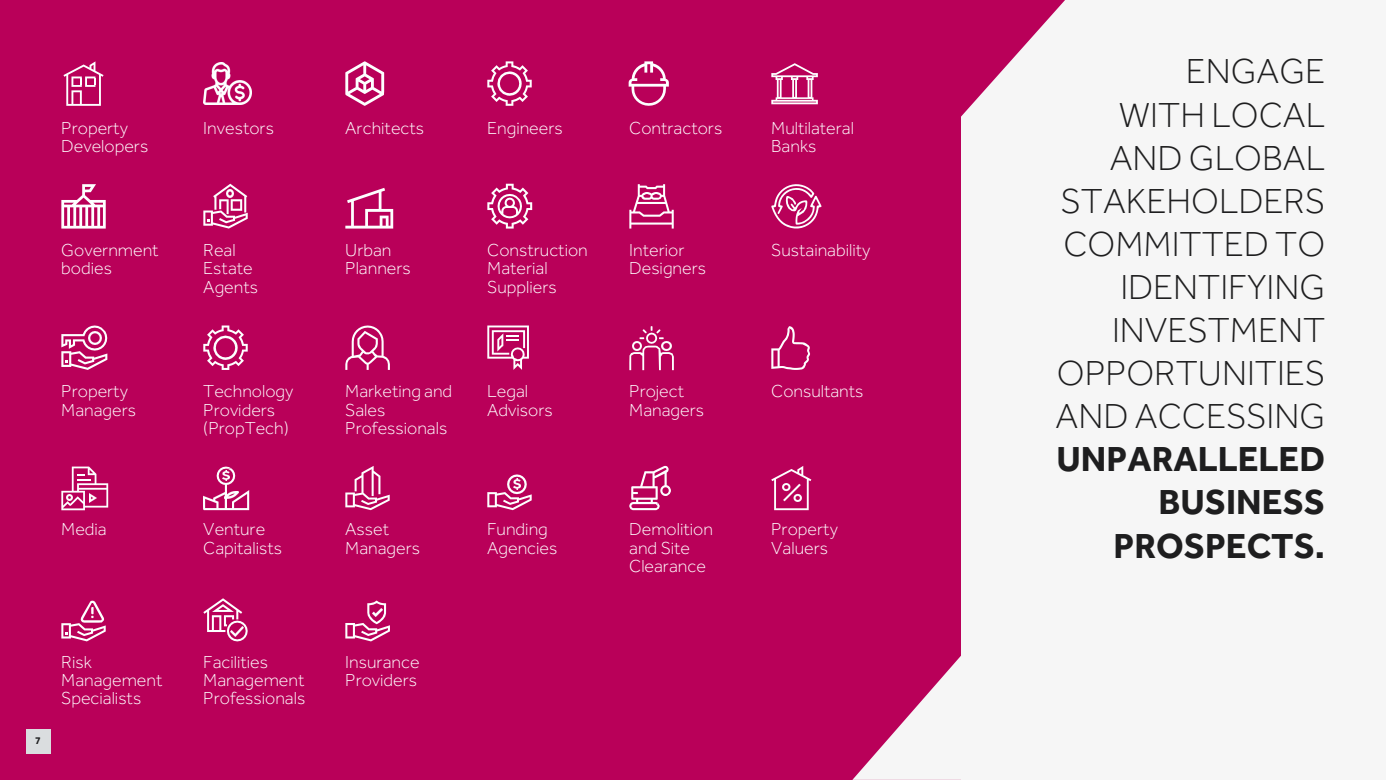
<style>
.page{position:relative;width:1386px;height:780px;background:#fff}
.page>*{position:absolute;margin:0;border:0;box-sizing:border-box;transform-origin:0 0}
.t1{font:300 35.88px/43.1px "Effra";color:#1e1e1f;text-align:right}
.t2{font:700 35.88px/43.1px "Effra";color:#1e1e1f;text-align:right}
.t3{font:300 17.94px/18.4px "Effra";color:#fff}
.t4{font:700 10.5px "Effra";color:#1e1e1f}
.s1{font-weight:700}
</style>
<div class="page">
<div style="left:959px;top:0;width:426px;height:779px;background:#f6f6f6"></div>
<div style="left:0;top:0;width:959px;height:779px;background:#b90059"></div>
<svg style="left:63px;top:61px;width:41px;height:45px"></svg>
<img style="left:203px;top:63px;width:48px;height:41px">
<svg style="left:61px;top:184px;width:45px;height:44px"></svg>
<svg style="left:345px;top:61px;width:39px;height:45px"></svg>
<svg style="left:487px;top:61px;width:44px;height:45px"></svg>
<svg style="left:628px;top:61px;width:40px;height:45px"></svg>
<svg style="left:771px;top:63px;width:46px;height:41px"></svg>
<svg style="left:203px;top:184px;width:45px;height:44px"></svg>
<svg style="left:345px;top:188px;width:48px;height:40px"></svg>
<svg style="left:487px;top:184px;width:45px;height:44px"></svg>
<svg style="left:629px;top:184px;width:44px;height:44px"></svg>
<svg style="left:771px;top:184px;width:50px;height:44px"></svg>
<svg style="left:61px;top:325px;width:46px;height:45px"></svg>
<svg style="left:345px;top:325px;width:45px;height:45px"></svg>
<svg style="left:487px;top:325px;width:42px;height:45px"></svg>
<svg style="left:629px;top:326px;width:44px;height:44px"></svg>
<svg style="left:771px;top:326px;width:39px;height:44px"></svg>
<svg style="left:61px;top:466px;width:47px;height:44px"></svg>
<img style="left:203px;top:495px;width:1px;height:14px">
<svg style="left:204px;top:466px;width:45px;height:44px"></svg>
<svg style="left:345px;top:466px;width:44px;height:44px"></svg>
<svg style="left:487px;top:474px;width:44px;height:36px"></svg>
<svg style="left:629px;top:465px;width:42px;height:45px"></svg>
<svg style="left:771px;top:466px;width:40px;height:44px"></svg>
<img style="left:782px;top:483px;width:19px;height:18px">
<svg style="left:61px;top:600px;width:45px;height:41px"></svg>
<svg style="left:203px;top:598px;width:45px;height:43px"></svg>
<svg style="left:345px;top:600px;width:45px;height:41px"></svg>
<svg style="left:203px;top:325px;width:45px;height:45px"></svg>
<svg style="left:853px;top:594px;width:108px;height:185px"></svg>
<svg style="left:959px;top:0;width:105px;height:123px"></svg>
<div style="left:26px;top:729px;width:25px;height:24px;background:#dadddf"></div>
<p class="t3" style="left:61px;top:119px;width:88px">Property<br>Developers</p>
<p class="t3" style="left:203px;top:119px;width:72px">Investors</p>
<p class="t3" style="left:345px;top:119px;width:80px">Architects</p>
<p class="t3" style="left:487px;top:119px;width:77px">Engineers</p>
<p class="t3" style="left:61px;top:240px;width:99px">Government bodies</p>
<p class="t3" style="left:203px;top:240px;width:56px">Real<br>Estate<br>Agents</p>
<p class="t3" style="left:345px;top:240px;width:67px">Urban<br>Planners</p>
<p class="t3" style="left:487px;top:240px;width:102px">Construction<br>Material<br>Suppliers</p>
<p class="t3" style="left:61px;top:382px;width:76px">Property<br>Managers</p>
<p class="t3" style="left:345px;top:382px;width:108px">Marketing and<br>Sales<br>Professionals</p>
<p class="t3" style="left:203px;top:382px;width:92px">Technology<br>Providers (PropTech)</p>
<p class="t3" style="left:487px;top:382px;width:67px">Legal<br>Advisors</p>
<p class="t3" style="left:61px;top:519px;width:47px">Media</p>
<p class="t3" style="left:203px;top:520px;width:80px">Venture<br>Capitalists</p>
<p class="t3" style="left:345px;top:520px;width:76px">Asset<br>Managers</p>
<p class="t3" style="left:487px;top:520px;width:72px">Funding<br>Agencies</p>
<p class="t4" style="left:35px;top:734px;width:7px">7</p>
<p class="t3" style="left:61px;top:652px;width:103px">Risk<br>Management<br>Specialists</p>
<p class="t3" style="left:203px;top:652px;width:103px">Facilities<br>Management<br>Professionals</p>
<p class="t3" style="left:345px;top:652px;width:76px">Insurance<br>Providers</p>
<p class="t3" style="left:629px;top:119px;width:95px">Contractors</p>
<p class="t3" style="left:629px;top:240px;width:78px">Interior<br>Designers</p>
<p class="t3" style="left:629px;top:382px;width:76px">Project<br>Managers</p>
<p class="t3" style="left:629px;top:520px;width:85px">Demolition and Site<br>Clearance</p>
<p class="t3" style="left:771px;top:119px;width:84px">Multilateral<br>Banks</p>
<p class="t3" style="left:771px;top:240px;width:101px">Sustainability</p>
<p class="t3" style="left:771px;top:381px;width:94px">Consultants</p>
<p class="t3" style="left:771px;top:520px;width:68px">Property<br>Valuers</p>
<p class="t1" style="left:1055px;top:50px;width:271px">ENGAGE<br>WITH LOCAL<br>AND GLOBAL<br>STAKEHOLDERS<br>COMMITTED TO<br>IDENTIFYING<br>INVESTMENT<br>OPPORTUNITIES<br>AND ACCESSING<br><span class="s1">UNPARALLELED</span></p>
<p class="t2" style="left:1113px;top:480px;width:213px">BUSINESS<br>PROSPECTS.</p>
</div>
